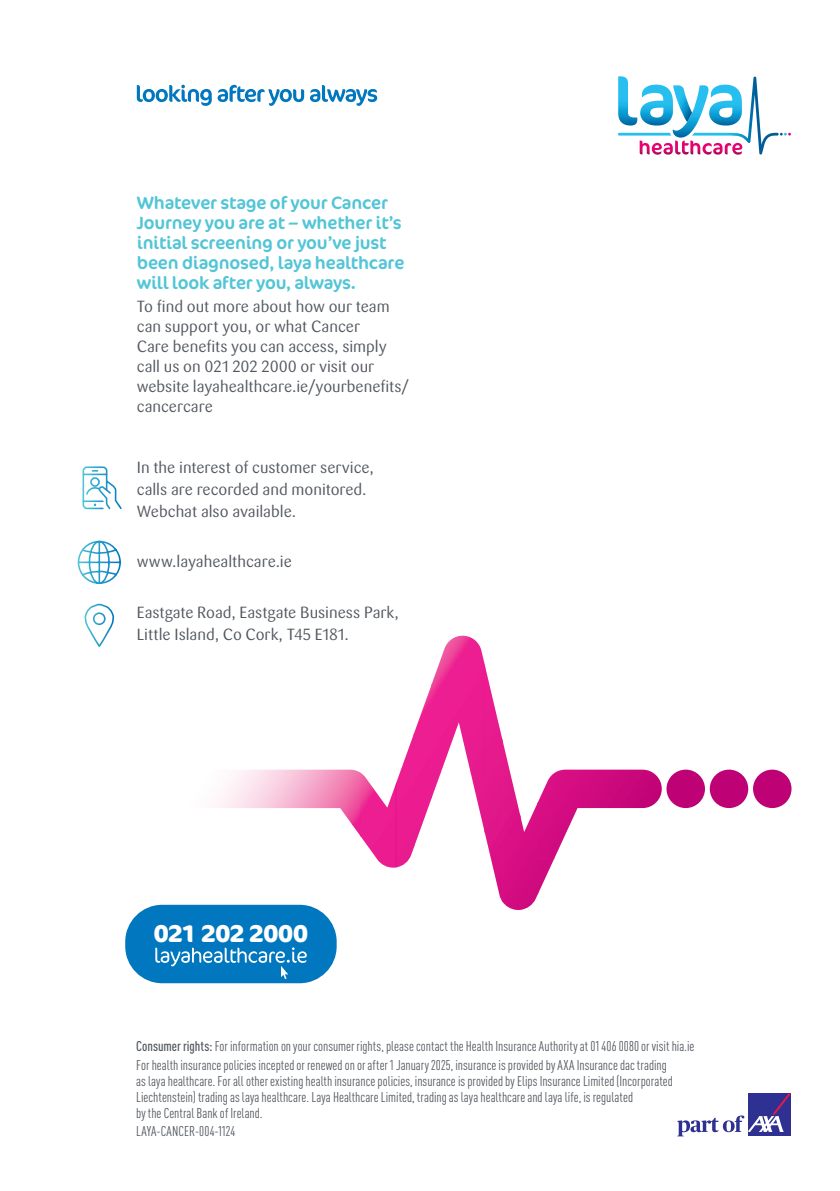
<style>
.page{position:relative;width:840px;height:1191px;background:#fff}
.page>*{position:absolute;margin:0;border:0;box-sizing:border-box;transform-origin:0 0}
.t1{font:700 24.2px "Cocon OT";letter-spacing:-.025em;color:#fff}
.LAYA_Body_header_2021{font:18px/20px "Cocon OT";letter-spacing:-.01em;color:#52c5d6}
.LAYA_Contact_Details_Back_Page{font:16px/20px "Sari Pro";color:#52575f}
.LAYA_Legal_Line_2021{font:condensed 14px/16px "DINOT";color:#52575f}
.s1{font-weight:500}
</style>
<div class="page">
<svg style="left:137px;top:85px;width:167px;height:21px"></svg>
<svg style="left:310px;top:85px;width:67px;height:21px"></svg>
<svg style="left:618px;top:76px;width:172px;height:79px"></svg>
<img style="left:431px;top:635px;width:54px;height:138px">
<img style="left:484px;top:663px;width:18px;height:238px">
<img style="left:414px;top:686px;width:17px;height:161px">
<img style="left:396px;top:733px;width:18px;height:134px">
<img style="left:502px;top:738px;width:17px;height:172px">
<img style="left:215px;top:769px;width:145px;height:55px">
<img style="left:538px;top:769px;width:123px;height:55px">
<img style="left:360px;top:772px;width:36px;height:95px">
<img style="left:431px;top:772px;width:9px;height:27px">
<img style="left:470px;top:772px;width:15px;height:62px">
<img style="left:519px;top:802px;width:19px;height:108px">
<svg style="left:351px;top:824px;width:10px;height:13px"></svg>
<img style="left:537px;top:824px;width:33px;height:34px">
<img style="left:537px;top:858px;width:17px;height:37px">
<div style="left:666px;top:769px;width:38px;height:39px;background:#be0174;border-radius:50%"></div>
<div style="left:709px;top:769px;width:38px;height:39px;background:#be0174;border-radius:50%"></div>
<div style="left:752px;top:769px;width:39px;height:39px;background:#be0174;border-radius:50%"></div>
<svg style="left:78px;top:540px;width:43px;height:44px"></svg>
<svg style="left:84px;top:603px;width:31px;height:44px"></svg>
<svg style="left:82px;top:466px;width:40px;height:43px"></svg>
<div style="left:125px;top:904px;width:211px;height:79px;background:#0077bf;border-radius:37px"></div>
<svg style="left:155px;top:947px;width:151px;height:32px"></svg>
<svg style="left:677px;top:1093px;width:113px;height:43px"></svg>
<p class="LAYA_Body_header_2021" style="left:137px;top:193px;width:269px">Whatever stage of your Cancer<br>Journey you are at – whether it’s initial screening or you’ve just been diagnosed, laya healthcare will look after you, always.</p>
<p class="LAYA_Contact_Details_Back_Page" style="left:137px;top:296px;width:274px">To find out more about how our team can support you, or what Cancer<br>Care benefits you can access, simply call us on 021 202 2000 or visit our website layahealthcare.ie/yourbenefits/ cancercare</p>
<p class="LAYA_Contact_Details_Back_Page" style="left:137px;top:456px;width:238px;line-height:22px">In the interest of customer service, calls are recorded and monitored.<br>Webchat also available.</p>
<p class="LAYA_Contact_Details_Back_Page" style="left:137px;top:552px;width:156px">www.layahealthcare.ie</p>
<p class="LAYA_Contact_Details_Back_Page" style="left:137px;top:601px;width:263px;line-height:22px">Eastgate Road, Eastgate Business Park,<br>Little Island, Co Cork, T45 E181.</p>
<p class="t1" style="left:154px;top:919px;width:155px">021 202 2000</p>
<p class="LAYA_Legal_Line_2021" style="left:136px;top:1037px;width:559px"><span class="s1">Consumer rights:</span> For information on your consumer rights, please contact the Health Insurance Authority at 01 406 0080 or visit hia.ie</p>
<p class="LAYA_Legal_Line_2021" style="left:136px;top:1056px;width:538px">For health insurance policies incepted or renewed on or after 1 January 2025, insurance is provided by AXA Insurance dac trading as laya healthcare. For all other existing health insurance policies, insurance is provided by Elips Insurance Limited (Incorporated Liechtenstein) trading as laya healthcare. Laya Healthcare Limited, trading as laya healthcare and laya life, is regulated<br>by the Central Bank of Ireland.</p>
<p class="LAYA_Legal_Line_2021" style="left:136px;top:1123px;width:100px">LAYA-CANCER-004-1124</p>
</div>
